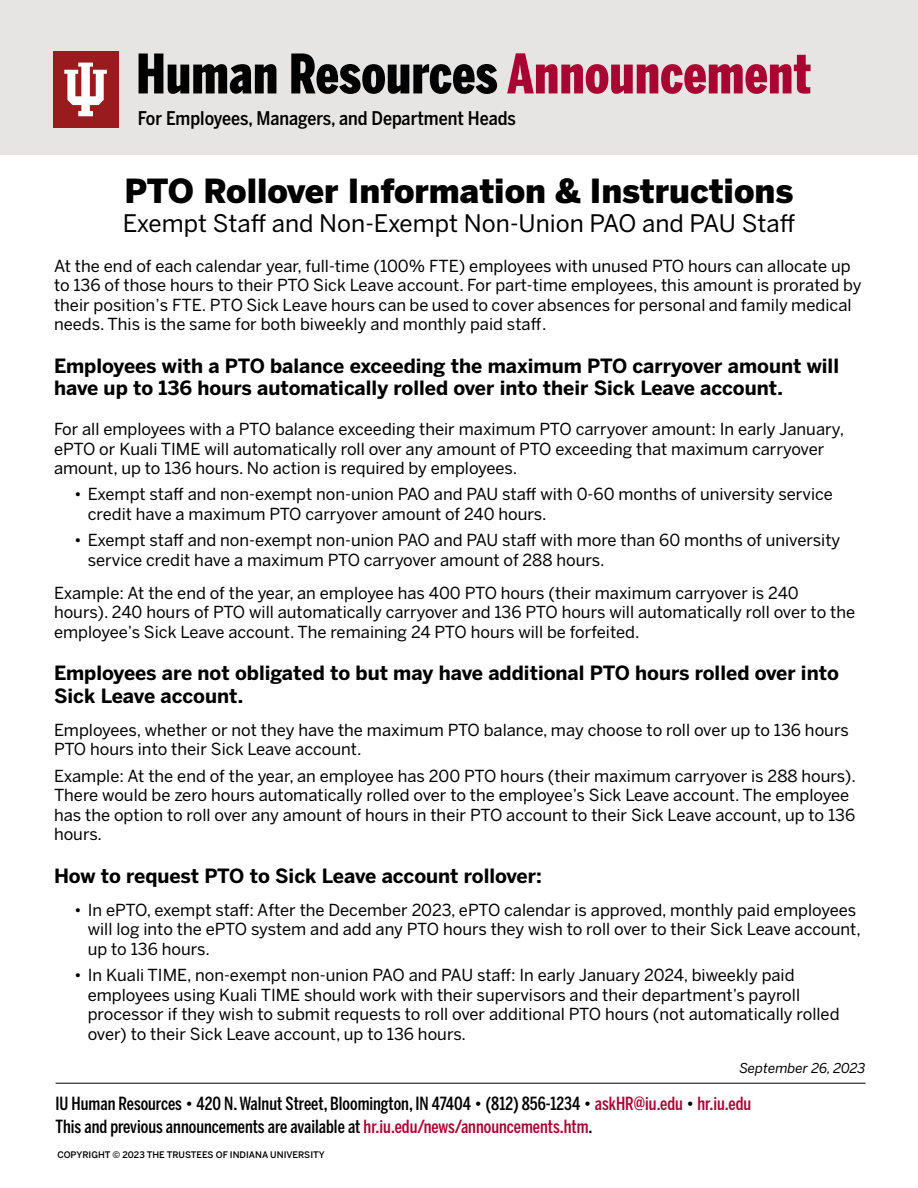
<style>
.page{position:relative;width:918px;height:1188px;background:#fff}
.page>*{position:absolute;margin:0;border:0;box-sizing:border-box;transform-origin:0 0}
.t1{font:900 54px "Benton Sans Comp";letter-spacing:.01em;color:#000}
.t2{font:900 33px "Benton Sans";color:#000}
.t3{font:24px "Benton Sans";color:#000}
.t4{font:21.6px "Benton Sans Cond";color:#000}
.Section{font:700 19.5px/22.5px "Benton Sans";color:#000}
.Bullets{font:500 18.75px "Benton Sans Cond";color:#000}
.foot{font:500 18px "Benton Sans Comp";color:#000}
.t5{font:16.5px/19.5px "Benton Sans";color:#000}
.t6{font:italic 13.5px "Benton Sans";color:#000}
.t7{font:500 9px "Benton Sans";color:#000}
.s1{color:#a90533}
</style>
<div class="page">
<div style="left:0;top:0;width:918px;height:155px;background:#e7e5e4"></div>
<div style="left:53px;top:51px;width:65px;height:77px;background:#9a1b1e"></div>
<svg style="left:64px;top:63px;width:43px;height:53px"></svg>
<hr style="left:56px;top:1083px;width:810px;height:1px;background:#000">
<p class="t1" style="left:136px;top:40px;width:676px">Human Resources <span class="s1">Announcement</span></p>
<p class="Bullets" style="left:138px;top:106px;width:380px">For Employees, Managers, and Department Heads</p>
<p class="t4" style="left:133px;top:57px;width:188px">INDIANA UNIVERSITY</p>
<p class="t2" style="left:125px;top:170px;width:670px">PTO Rollover Information &amp; Instructions</p>
<p class="t3" style="left:123px;top:209px;width:674px">Exempt Staff and Non-Exempt Non-Union PAO and PAU Staff</p>
<p class="t5" style="left:54px;top:256px;width:809px">At the end of each calendar year, full-time (100% FTE) employees with unused PTO hours can allocate up to 136 of those hours to their PTO Sick Leave account. For part-time employees, this amount is prorated by their position’s FTE. PTO Sick Leave hours can be used to cover absences for personal and family medical needs. This is the same for both biweekly and monthly paid staff.</p>
<p class="Section" style="left:54px;top:355px;width:787px">Employees with a PTO balance exceeding the maximum PTO carryover amount will have up to 136 hours automatically rolled over into their Sick Leave account.</p>
<p class="t5" style="left:54px;top:419px;width:792px">For all employees with a PTO balance exceeding their maximum PTO carryover amount: In early January, ePTO or Kuali TIME will automatically roll over any amount of PTO exceeding that maximum carryover amount, up to 136 hours. No action is required by employees.</p>
<p class="t5" style="left:88px;top:485px;width:747px;text-indent:-14px">• Exempt staff and non-exempt non-union PAO and PAU staff with 0-60 months of university service credit have a maximum PTO carryover amount of 240 hours.</p>
<p class="t5" style="left:88px;top:530px;width:754px;text-indent:-14px">• Exempt staff and non-exempt non-union PAO and PAU staff with more than 60 months of university service credit have a maximum PTO carryover amount of 288 hours.</p>
<p class="t5" style="left:54px;top:583px;width:803px">Example: At the end of the year, an employee has 400 PTO hours (their maximum carryover is 240 hours). 240 hours of PTO will automatically carryover and 136 PTO hours will automatically roll over to the employee’s Sick Leave account. The remaining 24 PTO hours will be forfeited.</p>
<p class="Section" style="left:54px;top:662px;width:786px">Employees are not obligated to but may have additional PTO hours rolled over into<br>Sick Leave account.</p>
<p class="t5" style="left:54px;top:720px;width:796px">Employees, whether or not they have the maximum PTO balance, may choose to roll over up to 136 hours<br>PTO hours into their Sick Leave account.</p>
<p class="t5" style="left:54px;top:766px;width:804px">Example: At the end of the year, an employee has 200 PTO hours (their maximum carryover is 288 hours).<br>There would be zero hours automatically rolled over to the employee’s Sick Leave account. The employee has the option to roll over any amount of hours in their PTO account to their Sick Leave account, up to 136 hours.</p>
<p class="Section" style="left:54px;top:865px;width:489px">How to request PTO to Sick Leave account rollover:</p>
<p class="t5" style="left:88px;top:900px;width:775px;text-indent:-14px">• In ePTO, exempt staff: After the December 2023, ePTO calendar is approved, monthly paid employees will log into the ePTO system and add any PTO hours they wish to roll over to their Sick Leave account, up to 136 hours.</p>
<p class="t5" style="left:88px;top:965px;width:753px;text-indent:-14px">• In Kuali TIME, non-exempt non-union PAO and PAU staff: In early January 2024, biweekly paid employees using Kuali TIME should work with their supervisors and their department’s payroll processor if they wish to submit requests to roll over additional PTO hours (not automatically rolled over) to their Sick Leave account, up to 136 hours.</p>
<p class="t6" style="left:739px;top:1060px;width:128px">September 26, 2023</p>
<p class="foot" style="left:56px;top:1092px;width:697px">IU Human Resources • 420 N. Walnut Street, Bloomington, IN 47404 • (812) 856-1234 • <span class="s1">askHR@iu.edu</span> • <span class="s1">hr.iu.edu</span></p>
<p class="foot" style="left:56px;top:1115px;width:539px">This and previous announcements are available at <span class="s1">hr.iu.edu/news/announcements.htm</span>.</p>
<p class="t7" style="left:57px;top:1149px;width:269px">COPYRIGHT © 2023 THE TRUSTEES OF INDIANA UNIVERSITY</p>
</div>
